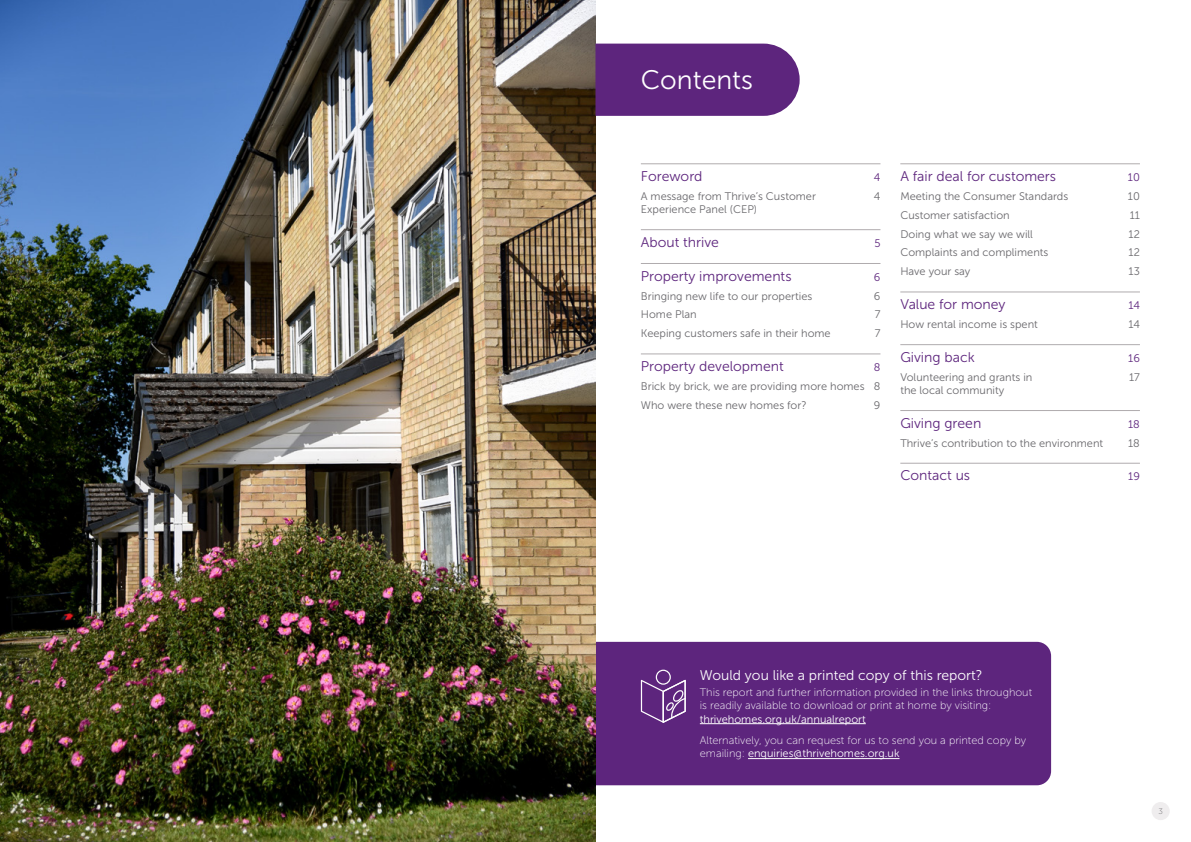
<style>
.page{position:relative;width:1191px;height:842px;background:#fff}
.page>*{position:absolute;margin:0;border:0;box-sizing:border-box;transform-origin:0 0}
.t1{font:26.7px "Museo Sans 300";color:#fff}
.t2{font:14px "Museo Sans 300";color:#5d257d}
.t3{font:14px "Museo Sans 300";color:#fff}
.t4{font:11px/18.9px "Museo Sans 300";color:#69686c}
.t5{font:11px/13.2px "Museo Sans 100";color:#fff}
.t6{font:11px "Museo Sans 300";color:#fff}
.t7{font:11px "Museo Sans 300";color:#5d257d}
.t8{font:8px "Museo Sans 100";color:#69686c}
.s1{font-family:"Museo Sans 100"}
</style>
<div class="page">
<div style="left:595px;top:642px;width:456px;height:143px;background:#5d257d"></div>
<div style="left:744px;top:747px;width:161px;height:15px;background:#5d257d"></div>
<svg style="left:697px;top:748px;width:163px;height:15px"></svg>
<img style="left:0;top:0;width:595px;height:842px">
<hr style="left:641px;top:164px;width:239px;height:1px;background:#b0acae">
<hr style="left:641px;top:229px;width:239px;height:1px;background:#b0acae">
<hr style="left:641px;top:263px;width:239px;height:1px;background:#b0acae">
<hr style="left:641px;top:354px;width:239px;height:1px;background:#b0acae">
<div style="left:595px;top:44px;width:204px;height:72px;background:#5d257d"></div>
<hr style="left:900px;top:164px;width:240px;height:1px;background:#b0acae">
<hr style="left:900px;top:292px;width:240px;height:1px;background:#b0acae">
<hr style="left:900px;top:344px;width:240px;height:1px;background:#b0acae">
<hr style="left:900px;top:410px;width:240px;height:1px;background:#b0acae">
<hr style="left:900px;top:463px;width:240px;height:1px;background:#b0acae">
<svg style="left:697px;top:714px;width:191px;height:13px;background:#5f287e"></svg>
<hr style="left:700px;top:723px;width:165px;height:1px;background:#fff">
<hr style="left:748px;top:758px;width:151px;height:1px;background:#fff">
<svg style="left:641px;top:670px;width:45px;height:53px;background:#794a93"></svg>
<div style="left:1151px;top:802px;width:18px;height:18px;background:#efedee;border-radius:50%"></div>
<h1 class="t1" style="left:641px;top:65px;width:114px">Contents</h1>
<p class="t2" style="left:641px;top:169px;width:63px">Foreword</p>
<p class="t7" style="left:874px;top:171px;width:8px">4</p>
<p class="t4" style="left:641px;top:187px;width:177px">A message from Thrive’s Customer</p>
<p class="t4" style="left:874px;top:187px;width:8px">4</p>
<p class="t4" style="left:641px;top:200px;width:118px">Experience Panel (CEP)</p>
<p class="t2" style="left:641px;top:234px;width:80px">About thrive</p>
<p class="t7" style="left:874px;top:237px;width:8px">5</p>
<p class="t2" style="left:641px;top:268px;width:152px">Property improvements</p>
<p class="t7" style="left:874px;top:271px;width:8px">6</p>
<p class="t4" style="left:641px;top:286px;width:173px">Bringing new life to our properties</p>
<p class="t4" style="left:874px;top:286px;width:8px">6</p>
<p class="t4" style="left:641px;top:305px;width:57px">Home Plan</p>
<p class="t4" style="left:874px;top:305px;width:7px">7</p>
<p class="t4" style="left:641px;top:324px;width:191px">Keeping customers safe in their home</p>
<p class="t4" style="left:874px;top:324px;width:7px">7</p>
<p class="t2" style="left:641px;top:359px;width:144px">Property development</p>
<p class="t7" style="left:874px;top:361px;width:8px">8</p>
<p class="t4" style="left:641px;top:377px;width:241px">Brick by brick, we are providing more homes 8<br>Who were these new homes for?</p>
<p class="t4" style="left:874px;top:396px;width:8px">9</p>
<p class="t2" style="left:900px;top:169px;width:157px">A fair deal for customers</p>
<p class="t7" style="left:1128px;top:171px;width:14px">10</p>
<p class="t4" style="left:900px;top:187px;width:169px">Meeting the Consumer Standards</p>
<p class="t4" style="left:1128px;top:187px;width:14px">10</p>
<p class="t4" style="left:900px;top:205px;width:111px">Customer satisfaction</p>
<p class="t4" style="left:1129px;top:205px;width:12px">11</p>
<p class="t4" style="left:900px;top:224px;width:134px">Doing what we say we will</p>
<p class="t4" style="left:1128px;top:224px;width:13px">12</p>
<p class="t4" style="left:900px;top:243px;width:150px">Complaints and compliments</p>
<p class="t4" style="left:1128px;top:243px;width:13px">12</p>
<p class="t4" style="left:900px;top:262px;width:72px">Have your say</p>
<p class="t4" style="left:1128px;top:262px;width:13px">13</p>
<p class="t2" style="left:900px;top:297px;width:107px">Value for money</p>
<p class="t7" style="left:1128px;top:299px;width:13px">14</p>
<p class="t4" style="left:900px;top:315px;width:139px">How rental income is spent</p>
<p class="t4" style="left:1128px;top:315px;width:13px">14</p>
<p class="t2" style="left:900px;top:349px;width:76px">Giving back</p>
<p class="t7" style="left:1128px;top:352px;width:13px">16</p>
<p class="t4" style="left:900px;top:367px;width:134px">Volunteering and grants in</p>
<p class="t4" style="left:1129px;top:367px;width:12px">17</p>
<p class="t4" style="left:900px;top:381px;width:105px">the local community</p>
<p class="t2" style="left:900px;top:415px;width:82px">Giving green</p>
<p class="t7" style="left:1128px;top:418px;width:13px">18</p>
<p class="t4" style="left:900px;top:433px;width:204px">Thrive’s contribution to the environment</p>
<p class="t4" style="left:1128px;top:433px;width:13px">18</p>
<p class="t2" style="left:900px;top:468px;width:71px">Contact us</p>
<p class="t7" style="left:1128px;top:471px;width:13px">19</p>
<p class="t3" style="left:700px;top:668px;width:284px">Would you like a printed copy of this report?</p>
<p class="t5" style="left:700px;top:686px;width:334px">This report and further information provided in the links throughout is readily available to download or print at home by visiting:</p>
<p class="t6" style="left:700px;top:713px;width:167px">thrivehomes.org.uk/annualreport</p>
<p class="t5" style="left:700px;top:734px;width:328px">Alternatively, you can request for us to send you a printed copy by</p>
<p class="t6" style="left:700px;top:748px;width:201px"><span class="s1">emailing:</span> enquiries@thrivehomes.org.uk</p>
<p class="t8" style="left:1158px;top:807px;width:6px">3</p>
</div>
